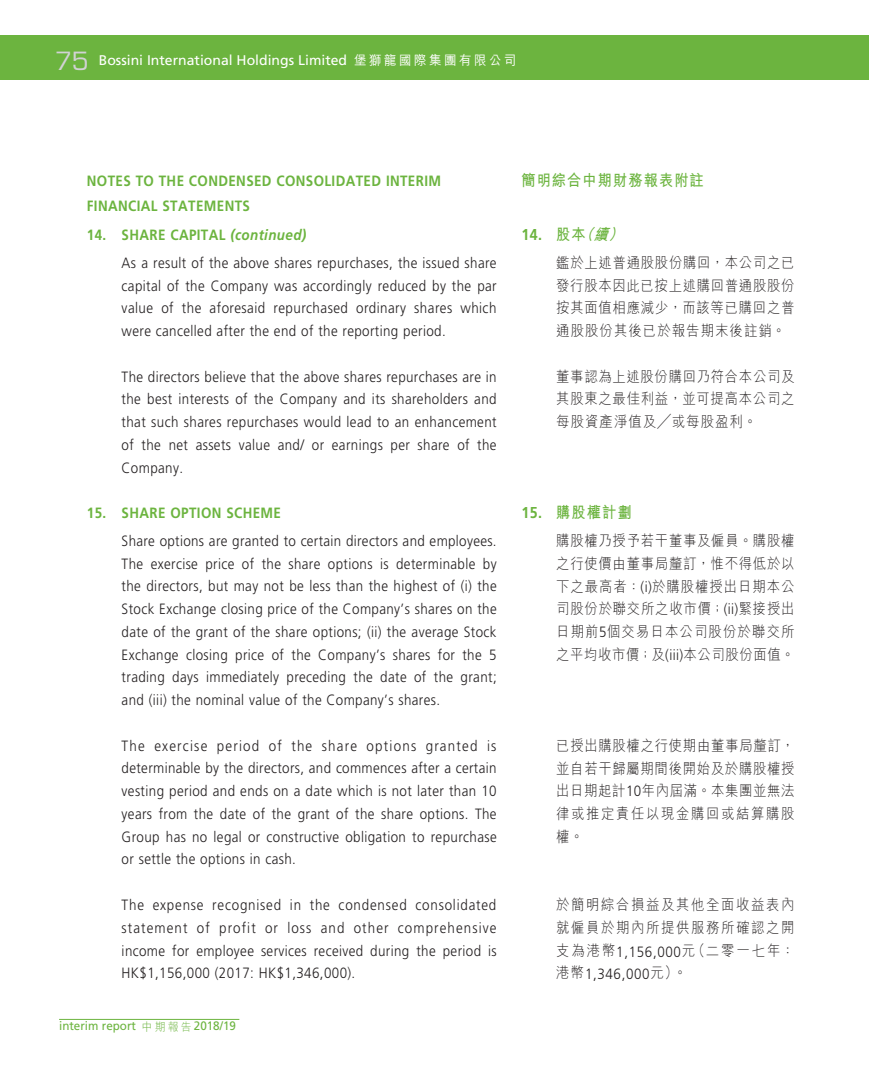
<style>
.page{position:relative;width:869px;height:1067px;background:#fff}
.page>*{position:absolute;margin:0;border:0;box-sizing:border-box;transform-origin:0 0}
.t1{font:700 15.75px "M Hei HK";letter-spacing:.08em;color:#6cb43f;scale:.9 1}
.t2{font:700 15.75px "Frutiger LT Std";color:#6cb43f;scale:.9 1}
.t3{font:300 14.88px/22.8px "Frutiger LT Std";letter-spacing:.03em;color:#231f20;text-align:justify;scale:.9 1}
.t4{font:300 14.88px/22.8px "M Hei HK";letter-spacing:.055em;color:#231f20;text-align:justify;scale:.9 1}
.t5{font:700 14.88px/24.5px "Frutiger LT Std";letter-spacing:.03em;color:#6cb43f;scale:.9 1}
.t6{font:14px "Frutiger LT Std";color:#fff}
.t7{font:12.25px "Frutiger LT Std";color:#6cb43f;scale:.95 1}
.s1{font-family:"Eurostile LT Std";font-size:24.5px;color:#d1d2d4}
.s2{font-family:"M Hei HK";font-weight:500;font-size:13.12px}
.s3{font-weight:700;color:#6cb43f}
.s4{font-weight:700;font-style:italic;color:#6cb43f}
.s5{font-family:"M Hei HK"}
.s6{font-family:"M Hei HK";font-style:italic}
.s7{font-family:"Frutiger LT Std"}
.s8{font-family:"M Hei HK";font-weight:300;font-size:11.38px}
</style>
<div class="page">
<div style="left:0;top:35px;width:868px;height:44px;background:#6cb43f"></div>
<hr style="left:59px;top:1019px;width:180px;height:1px;background:#6cb43f">
<p class="t6" style="left:55px;top:52px;width:462px"><span class="s1">75</span> Bossini International Holdings Limited <span class="s2">堡獅龍國際集團有限公司</span></p>
<p class="t5" style="left:87px;top:169px;width:395px">NOTES TO THE CONDENSED CONSOLIDATED INTERIM<br>FINANCIAL STATEMENTS</p>
<p class="t1" style="left:521px;top:169px;width:204px">簡明綜合中期財務報表附註</p>
<p class="t3" style="left:122px;top:221px;width:418px;line-height:27.7px;text-indent:-35px"><span class="s3">14. SHARE CAPITAL</span> <span class="s4">(continued)<br></span>As a result of the above shares repurchases, the issued share</p>
<p class="t3" style="left:122px;top:274px;width:418px">capital of the Company was accordingly reduced by the par value of the aforesaid repurchased ordinary shares which were cancelled after the end of the reporting period.</p>
<p class="t3" style="left:122px;top:365px;width:418px">The directors believe that the above shares repurchases are in the best interests of the Company and its shareholders and that such shares repurchases would lead to an enhancement of the net assets value and/ or earnings per share of the Company.</p>
<p class="t5" style="left:87px;top:501px;width:217px">15. SHARE OPTION SCHEME</p>
<p class="t3" style="left:122px;top:529px;width:418px">Share options are granted to certain directors and employees.<br>The exercise price of the share options is determinable by the directors, but may not be less than the highest of (i) the Stock Exchange closing price of the Company’s shares on the date of the grant of the share options; (ii) the average Stock Exchange closing price of the Company’s shares for the 5 trading days immediately preceding the date of the grant; and (iii) the nominal value of the Company’s shares.</p>
<p class="t3" style="left:122px;top:734px;width:418px">The exercise period of the share options granted is determinable by the directors, and commences after a certain vesting period and ends on a date which is not later than 10 years from the date of the grant of the share options. The Group has no legal or constructive obligation to repurchase or settle the options in cash.</p>
<p class="t3" style="left:122px;top:893px;width:418px">The expense recognised in the condensed consolidated statement of profit or loss and other comprehensive income for employee services received during the period is HK$1,156,000 (2017: HK$1,346,000).</p>
<p class="t2" style="left:521px;top:225px;width:120px">1 4. <span class="s5">股本</span><span class="s6">（續）</span></p>
<p class="t4" style="left:556px;top:250px;width:266px">鑑於上述普通股股份購回，本公司之已發行股本因此已按上述購回普通股股份按其面值相應減少，而該等已購回之普通股股份其後已於報告期末後註銷。</p>
<p class="t4" style="left:556px;top:364px;width:266px">董事認為上述股份購回乃符合本公司及其股東之最佳利益，並可提高本公司之每股資產淨值及╱或每股盈利。</p>
<p class="t1" style="left:521px;top:501px;width:124px"><span class="s7">15.</span> 購股權計劃</p>
<p class="t4" style="left:556px;top:528px;width:266px">購股權乃授予若干董事及僱員。購股權之行使價由董事局釐訂，惟不得低於以下之最高者：<span class="s7">(i)</span>於購股權授出日期本公司股份於聯交所之收市價；<span class="s7">(ii)</span>緊接授出日期前<span class="s7">5</span>個交易日本公司股份於聯交所之平均收市價；及<span class="s7">(iii)</span>本公司股份面值。</p>
<p class="t4" style="left:556px;top:733px;width:266px">已授出購股權之行使期由董事局釐訂，並自若干歸屬期間後開始及於購股權授出日期起計<span class="s7">10</span>年內屆滿。本集團並無法律或推定責任以現金購回或結算購股權。</p>
<p class="t4" style="left:556px;top:892px;width:266px">於簡明綜合損益及其他全面收益表內就僱員於期內所提供服務所確認之開支為港幣<span class="s7">1,156,000</span>元（二零一七年：</p>
<p class="t3" style="left:556px;top:963px;width:146px"><span class="s5">港幣</span>1,346,000<span class="s5">元）。</span></p>
<p class="t7" style="left:59px;top:1018px;width:188px">interim report <span class="s8">中期報告</span> 2018/19</p>
</div>
